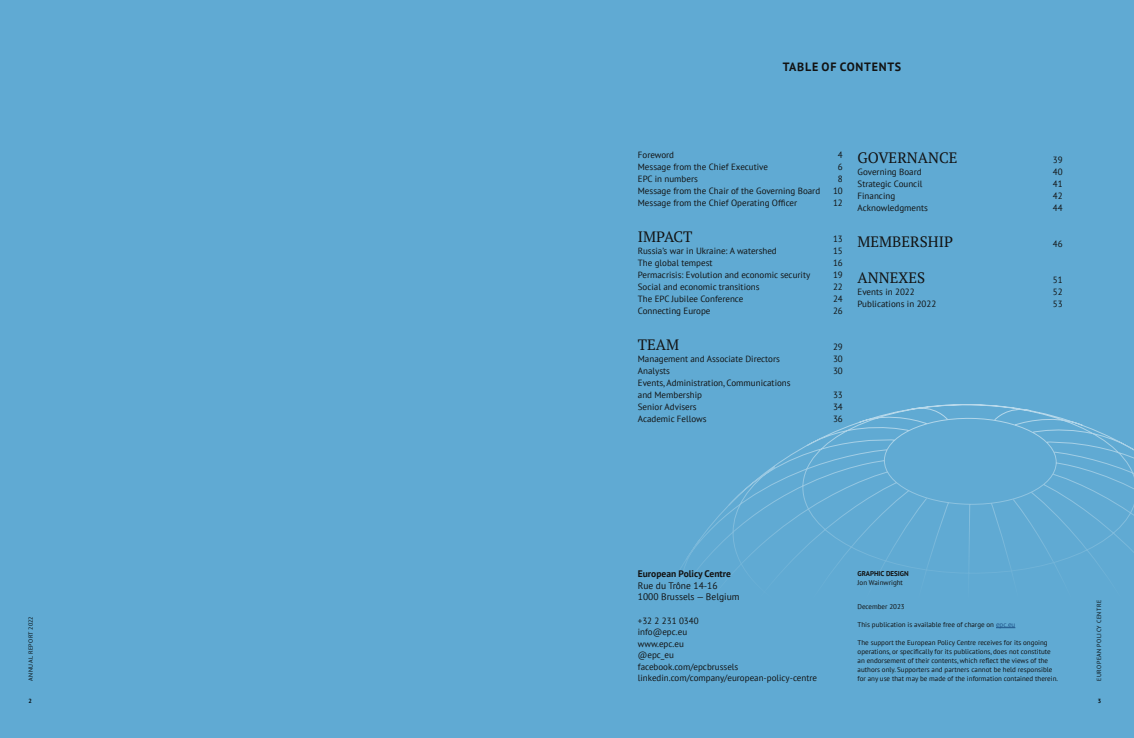
<style>
.page{position:relative;width:1134px;height:738px;background:#fff}
.page>*{position:absolute;margin:0;border:0;box-sizing:border-box;transform-origin:0 0}
.t1{font:15px "PT Serif";color:#121212}
.t2{font:700 12px "PT Sans";letter-spacing:.06em;color:#121212}
.t3{font:9.5px/11.5px "PT Sans";color:#121212}
.t4{font:700 9.5px "PT Sans";color:#121212}
.t5{font:9px/11.5px "PT Sans";color:#121212}
.t6{font:7px/9px "PT Sans";color:#121212}
.t7{font:700 7px "PT Sans";color:#121212}
.t8{font:6px "PT Sans";letter-spacing:.08em;color:#121212}
.t9{font:700 6px "PT Sans";color:#121212}
.s1{color:#1f548a}
</style>
<div class="page">
<div style="left:0;top:0;width:1134px;height:737px;background:#60aad3"></div>
<svg style="left:678px;top:404px;width:456px;height:225px"></svg>
<svg style="left:996px;top:627px;width:19px;height:1px"></svg>
<h2 class="t2" style="left:783px;top:59px;width:120px">TABLE OF CONTENTS</h2>
<p class="t8" style="left:27px;top:680px;width:66px;rotate:-90deg">ANNUAL REPORT 2022</p>
<p class="t5" style="left:638px;top:149px;width:38px">Foreword</p>
<p class="t5" style="left:838px;top:149px;width:6px">4</p>
<p class="t5" style="left:638px;top:161px;width:132px">Message from the Chief Executive</p>
<p class="t5" style="left:838px;top:161px;width:6px">6</p>
<p class="t5" style="left:638px;top:173px;width:61px">EPC in numbers</p>
<p class="t5" style="left:838px;top:173px;width:6px">8</p>
<p class="t5" style="left:638px;top:185px;width:184px">Message from the Chair of the Governing Board</p>
<p class="t5" style="left:833px;top:185px;width:11px">10</p>
<p class="t5" style="left:638px;top:197px;width:161px">Message from the Chief Operating Officer</p>
<p class="t5" style="left:833px;top:197px;width:11px">12</p>
<h1 class="t1" style="left:638px;top:227px;width:56px">IMPACT</h1>
<p class="t5" style="left:833px;top:233px;width:11px">13</p>
<p class="t5" style="left:638px;top:245px;width:140px">Russia’s war in Ukraine: A watershed</p>
<p class="t5" style="left:833px;top:245px;width:11px">15</p>
<p class="t5" style="left:638px;top:257px;width:76px">The global tempest</p>
<p class="t5" style="left:833px;top:257px;width:11px">16</p>
<p class="t5" style="left:638px;top:269px;width:174px">Permacrisis: Evolution and economic security</p>
<p class="t5" style="left:833px;top:269px;width:11px">19</p>
<p class="t5" style="left:638px;top:281px;width:123px">Social and economic transitions</p>
<p class="t5" style="left:833px;top:281px;width:11px">22</p>
<p class="t5" style="left:638px;top:293px;width:107px">The EPC Jubilee Conference</p>
<p class="t5" style="left:833px;top:293px;width:11px">24</p>
<p class="t5" style="left:638px;top:305px;width:74px">Connecting Europe</p>
<p class="t5" style="left:833px;top:305px;width:11px">26</p>
<h1 class="t1" style="left:638px;top:335px;width:43px">TEAM</h1>
<p class="t5" style="left:833px;top:341px;width:11px">29</p>
<p class="t5" style="left:638px;top:353px;width:144px">Management and Associate Directors</p>
<p class="t5" style="left:833px;top:353px;width:11px">30</p>
<p class="t5" style="left:638px;top:365px;width:34px">Analysts</p>
<p class="t5" style="left:833px;top:365px;width:11px">30</p>
<p class="t5" style="left:638px;top:377px;width:154px;line-height:12px">Events, Administration, Communications and Membership</p>
<p class="t5" style="left:833px;top:389px;width:11px">33</p>
<p class="t5" style="left:638px;top:401px;width:60px">Senior Advisers</p>
<p class="t5" style="left:833px;top:401px;width:11px">34</p>
<p class="t5" style="left:638px;top:413px;width:70px">Academic Fellows</p>
<p class="t5" style="left:833px;top:413px;width:11px">36</p>
<h1 class="t1" style="left:857px;top:148px;width:101px">GOVERNANCE</h1>
<p class="t5" style="left:1053px;top:154px;width:11px">39</p>
<p class="t5" style="left:857px;top:166px;width:66px">Governing Board</p>
<p class="t5" style="left:1053px;top:166px;width:11px">40</p>
<p class="t5" style="left:857px;top:178px;width:66px">Strategic Council</p>
<p class="t5" style="left:1053px;top:178px;width:11px">41</p>
<p class="t5" style="left:857px;top:190px;width:39px">Financing</p>
<p class="t5" style="left:1053px;top:190px;width:11px">42</p>
<p class="t5" style="left:857px;top:202px;width:72px">Acknowledgments</p>
<p class="t5" style="left:1053px;top:202px;width:11px">44</p>
<h1 class="t1" style="left:857px;top:232px;width:97px">MEMBERSHIP</h1>
<p class="t5" style="left:1053px;top:238px;width:11px">46</p>
<h1 class="t1" style="left:857px;top:268px;width:69px">ANNEXES</h1>
<p class="t5" style="left:1053px;top:274px;width:11px">51</p>
<p class="t5" style="left:857px;top:286px;width:59px">Events in 2022</p>
<p class="t5" style="left:1053px;top:286px;width:11px">52</p>
<p class="t5" style="left:857px;top:298px;width:80px">Publications in 2022</p>
<p class="t5" style="left:1053px;top:298px;width:11px">53</p>
<p class="t4" style="left:638px;top:567px;width:95px">European Policy Centre</p>
<p class="t3" style="left:638px;top:579px;width:103px">Rue du Trône 14-16<br>1000 Brussels — Belgium</p>
<p class="t5" style="left:638px;top:614px;width:181px">+32 2 231 0340<br>info@epc.eu<br>www.epc.eu<br>@epc_eu<br>facebook.com/epcbrussels linkedin.com/company/european-policy-centre</p>
<p class="t7" style="left:857px;top:569px;width:53px">GRAPHIC DESIGN</p>
<p class="t6" style="left:857px;top:578px;width:47px">Jon Wainwright</p>
<p class="t6" style="left:857px;top:601px;width:49px">December 2023</p>
<p class="t6" style="left:857px;top:619px;width:159px">This publication is available free of charge on <span class="s1">epc.eu</span></p>
<p class="t6" style="left:857px;top:637px;width:202px">The support the European Policy Centre receives for its ongoing operations, or specifically for its publications, does not constitute an endorsement of their contents, which reflect the views of the authors only. Supporters and partners cannot be held responsible for any use that may be made of the information contained therein.</p>
<p class="t8" style="left:1095px;top:680px;width:82px;rotate:-90deg">EUROPEAN POLICY CENTRE</p>
<p class="t9" style="left:28px;top:696px;width:5px">2</p>
<p class="t9" style="left:1098px;top:696px;width:5px">3</p>
</div>
